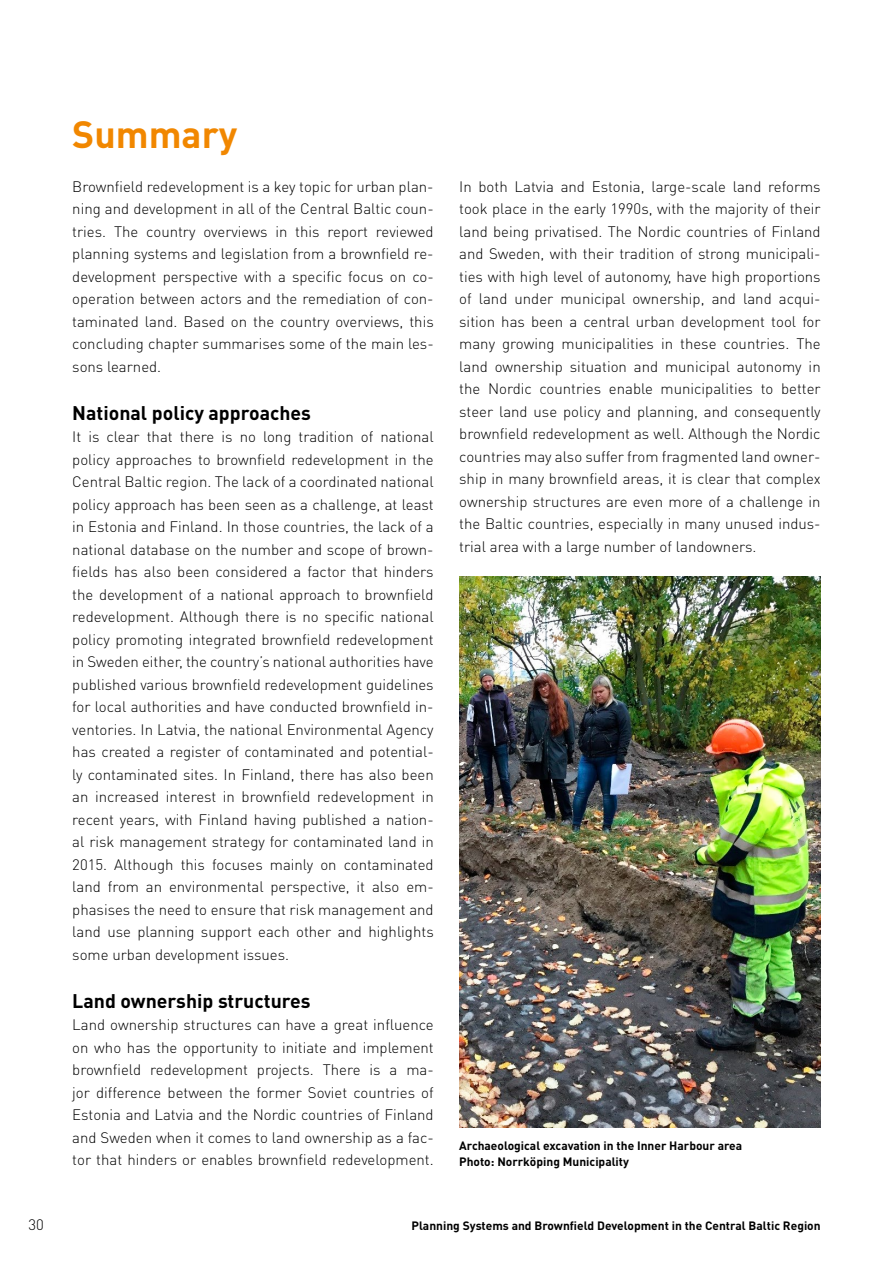
<style>
.page{position:relative;width:893px;height:1263px;background:#fff}
.page>*{position:absolute;margin:0;border:0;box-sizing:border-box;transform-origin:0 0}
.t1{font:700 37.5px "DIN Pro";color:#f18700}
.t2{font:700 19.5px "DIN Pro";color:#000}
.t3{font:300 15px/22.5px "DIN Pro";color:#000;text-align:justify}
.t4{font:700 12px/16.5px "DIN Pro";color:#000}
</style>
<div class="page">
<img style="left:459px;top:576px;width:362px;height:552px">
<h1 class="t1" style="left:72px;top:109px;width:166px">Summary</h1>
<p class="t3" style="left:72px;top:174px;width:363px">Brownfield redevelopment is a key topic for urban plan&shy;ning and development in all of the Central Baltic coun&shy;tries. The country overviews in this report reviewed planning systems and legislation from a brownfield re&shy;development perspective with a specific focus on co&shy;operation between actors and the remediation of con&shy;taminated land. Based on the country overviews, this concluding chapter summarises some of the main les&shy;sons learned.</p>
<h2 class="t2" style="left:72px;top:399px;width:240px">National policy approaches</h2>
<p class="t3" style="left:72px;top:425px;width:363px">It is clear that there is no long tradition of national policy approaches to brownfield redevelopment in the Central Baltic region. The lack of a coordinated national policy approach has been seen as a challenge, at least in Estonia and Finland. In those countries, the lack of a national database on the number and scope of brown&shy;fields has also been considered a factor that hinders the development of a national approach to brownfield redevelopment. Although there is no specific national policy promoting integrated brownfield redevelopment in Sweden either, the country’s national authorities have published various brownfield redevelopment guidelines for local authorities and have conducted brownfield in&shy;ventories. In Latvia, the national Environmental Agency has created a register of contaminated and potential&shy;ly contaminated sites. In Finland, there has also been an increased interest in brownfield redevelopment in recent years, with Finland having published a nation&shy;al risk management strategy for contaminated land in 2015. Although this focuses mainly on contaminated land from an environmental perspective, it also em&shy;phasises the need to ensure that risk management and land use planning support each other and highlights some urban development issues.</p>
<h2 class="t2" style="left:72px;top:987px;width:240px">Land ownership structures</h2>
<p class="t3" style="left:72px;top:1013px;width:363px">Land ownership structures can have a great influence on who has the opportunity to initiate and implement brownfield redevelopment projects. There is a ma&shy;jor difference between the former Soviet countries of Estonia and Latvia and the Nordic countries of Finland and Sweden when it comes to land ownership as a fac&shy;tor that hinders or enables brownfield redevelopment.</p>
<p class="t3" style="left:459px;top:174px;width:363px">In both Latvia and Estonia, large-scale land reforms took place in the early 1990s, with the majority of their land being privatised. The Nordic countries of Finland and Sweden, with their tradition of strong municipali&shy;ties with high level of autonomy, have high proportions of land under municipal ownership, and land acqui&shy;sition has been a central urban development tool for many growing municipalities in these countries. The land ownership situation and municipal autonomy in the Nordic countries enable municipalities to better steer land use policy and planning, and consequently brownfield redevelopment as well. Although the Nordic countries may also suffer from fragmented land owner&shy;ship in many brownfield areas, it is clear that complex ownership structures are even more of a challenge in the Baltic countries, especially in many unused indus&shy;trial area with a large number of landowners.</p>
<p class="t4" style="left:459px;top:1137px;width:284px">Archaeological excavation in the Inner Harbour area<br>Photo: Norrköping Municipality</p>
<p class="t3" style="left:28px;top:1212px;width:17px">30</p>
<p class="t4" style="left:411px;top:1216px;width:411px">Planning Systems and Brownfield Development in the Central Baltic Region</p>
</div>
